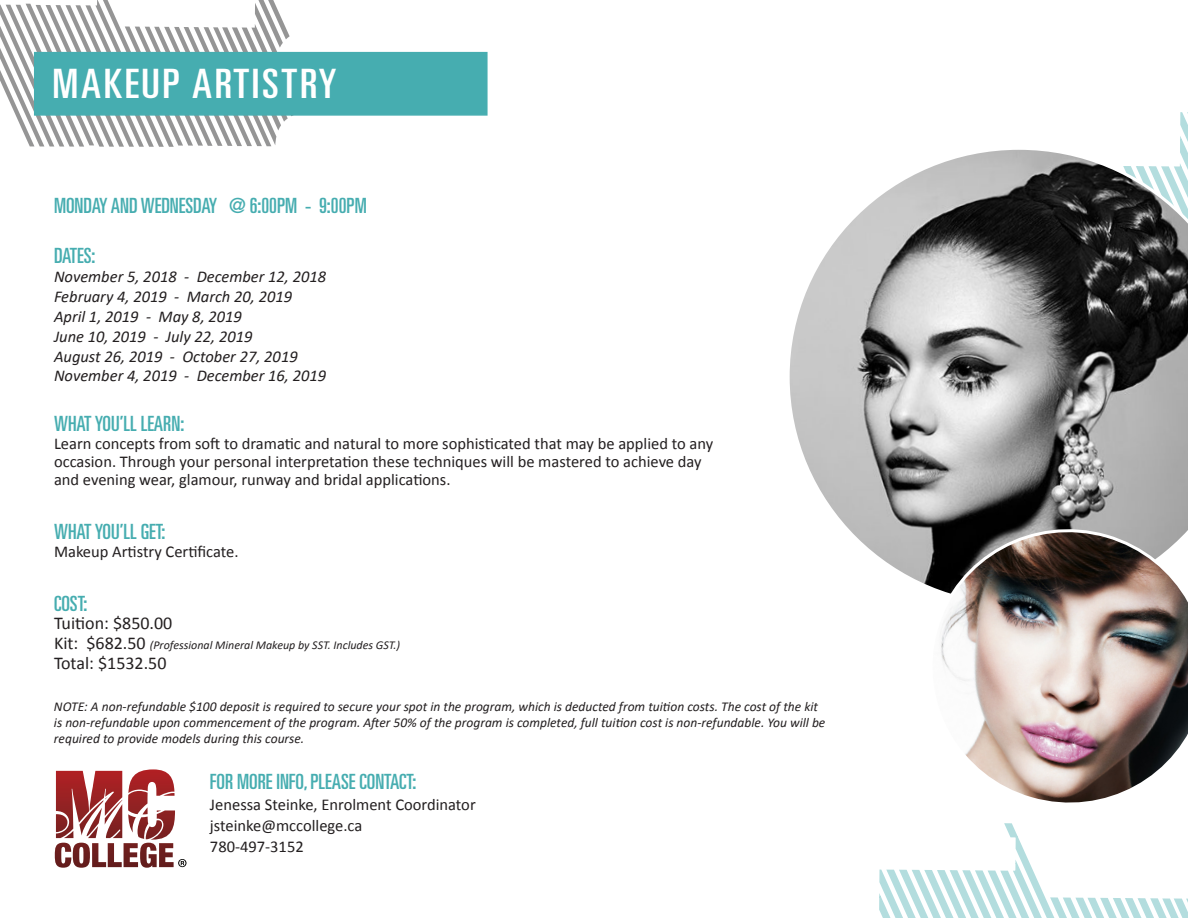
<style>
.page{position:relative;width:1188px;height:918px;background:#fff}
.page>*{position:absolute;margin:0;border:0;box-sizing:border-box;transform-origin:0 0}
.t1{font:ultra-condensed 40.5px "Univers LT Std";letter-spacing:.06em;color:#fff;scale:1.11 1}
.t2{font:ultra-condensed 21px "Univers LT Std";color:#46adb0}
.t3{font:18px "Calibri";color:#231f20}
.t4{font:16.5px/18px "Calibri";color:#231f20}
.t5{font:italic 16.5px "Calibri";color:#231f20}
.t6{font:italic 13.5px/16.2px "Calibri";color:#231f20}
.t7{font:italic 12px "Calibri";color:#231f20}
.s1{font-style:normal;font-size:18px}
</style>
<div class="page">
<svg style="left:0;top:0;width:296px;height:147px"></svg>
<div style="left:34px;top:52px;width:454px;height:64px;background:#46adb0;border:2px solid #46adb0"></div>
<svg style="left:879px;top:823px;width:309px;height:95px"></svg>
<svg style="left:1180px;top:112px;width:8px;height:35px"></svg>
<svg style="left:789px;top:147px;width:399px;height:431px"></svg>
<img style="left:912px;top:511px;width:276px;height:292px">
<svg style="left:55px;top:769px;width:132px;height:99px"></svg>
<p class="t1" style="left:52px;top:61px;width:258px">MAKEUP ARTISTRY</p>
<p class="t2" style="left:54px;top:194px;width:314px">MONDAY AND WEDNESDAY @ 6:00PM - 9:00PM</p>
<p class="t2" style="left:54px;top:243px;width:43px">DATES:</p>
<p class="t5" style="left:54px;top:265px;width:274px">November 5, 2018 - December 12, 2018</p>
<p class="t5" style="left:54px;top:285px;width:240px">February 4, 2019 - March 20, 2019</p>
<p class="t5" style="left:54px;top:305px;width:190px">April 1, 2019 - May 8, 2019</p>
<p class="t5" style="left:54px;top:325px;width:200px">June 10, 2019 - July 22, 2019</p>
<p class="t5" style="left:54px;top:345px;width:245px">August 26, 2019 - October 27, 2019</p>
<p class="t5" style="left:54px;top:364px;width:274px">November 4, 2019 - December 16, 2019</p>
<p class="t2" style="left:54px;top:412px;width:132px">WHAT YOU’LL LEARN:</p>
<p class="t4" style="left:54px;top:435px;width:661px">Learn concepts from soft to dramatic and natural to more sophisticated that may be applied to any occasion. Through your personal interpretation these techniques will be mastered to achieve day and evening wear, glamour, runway and bridal applications.</p>
<p class="t2" style="left:54px;top:520px;width:113px">WHAT YOU’LL GET:</p>
<p class="t4" style="left:54px;top:543px;width:186px">Makeup Artistry Certificate.</p>
<p class="t2" style="left:54px;top:592px;width:35px">COST:</p>
<p class="t3" style="left:54px;top:612px;width:120px">Tuition: $850.00</p>
<p class="t7" style="left:54px;top:637px;width:348px"><span class="s1">Kit: $682.50</span> (Professional Mineral Makeup by SST. Includes GST.)</p>
<p class="t3" style="left:54px;top:651px;width:114px">Total: $1532.50</p>
<p class="t6" style="left:54px;top:698px;width:773px">NOTE: A non-refundable $100 deposit is required to secure your spot in the program, which is deducted from tuition costs. The cost of the kit is non-refundable upon commencement of the program. After 50% of the program is completed, full tuition cost is non-refundable. You will be required to provide models during this course.</p>
<p class="t2" style="left:210px;top:770px;width:208px">FOR MORE INFO, PLEASE CONTACT:</p>
<p class="t4" style="left:210px;top:796px;width:267px">Jenessa Steinke, Enrolment Coordinator</p>
<p class="t4" style="left:210px;top:817px;width:154px">jsteinke@mccollege.ca</p>
<p class="t4" style="left:210px;top:838px;width:95px">780-497-3152</p>
</div>
